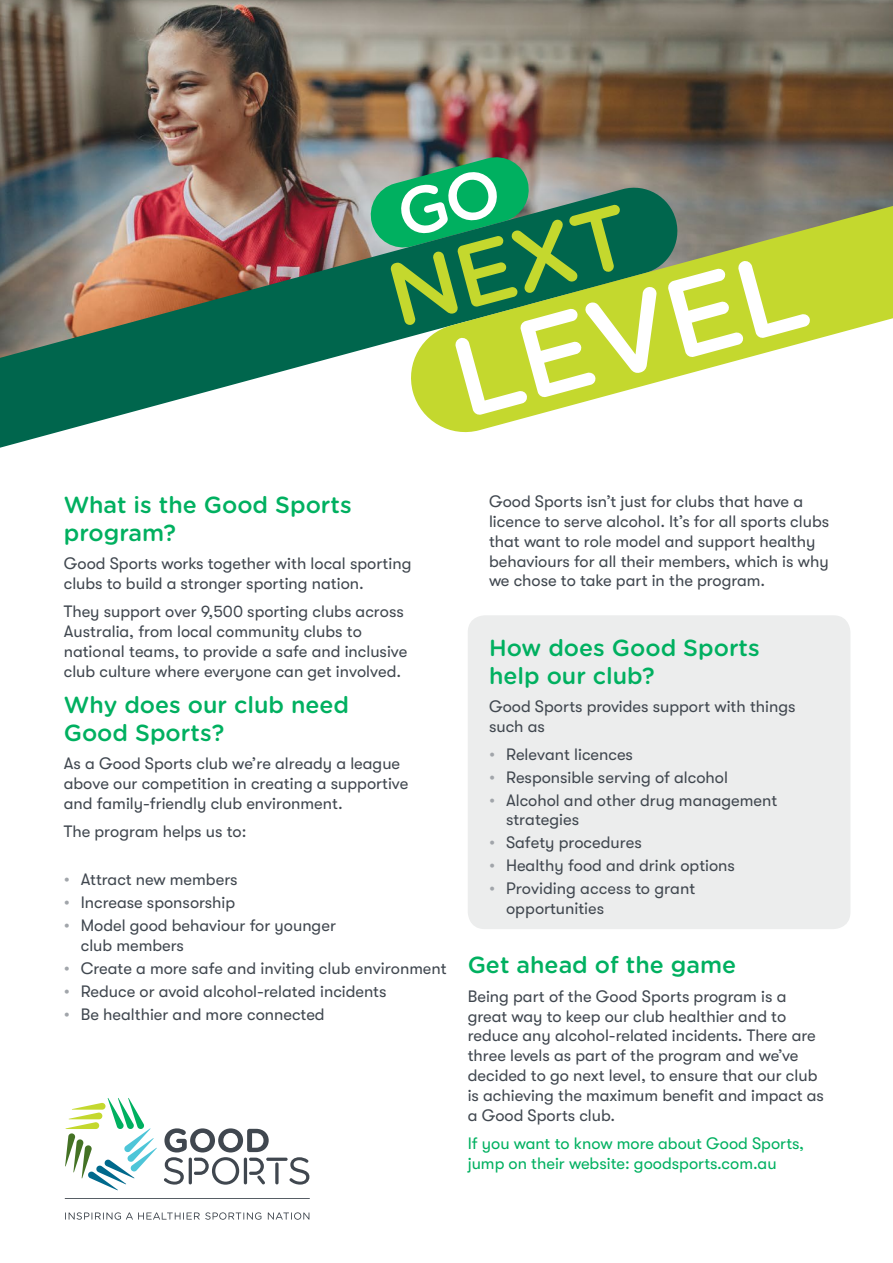
<style>
.page{position:relative;width:893px;height:1263px;background:#fff}
.page>*{position:absolute;margin:0;border:0;box-sizing:border-box;transform-origin:0 0}
.t1{font:500 23.25px/27.9px "Gotham Rounded";color:#00b060}
.t2{font:16.5px/19.8px "GT Walsheim";color:#40474f}
.t3{font:16.5px/20.2px "GT Walsheim";color:#40474f}
.t4{font:16.5px/19.8px "GT Walsheim";color:#00b060}
.s1{font-style:inherit}
.s2{font-size:17.25px;color:#a1a5aa}
</style>
<div class="page">
<img style="left:0;top:0;width:893px;height:194px">
<img style="left:0;top:183px;width:682px;height:265px">
<svg style="left:405px;top:194px;width:488px;height:244px"></svg>
<svg style="left:367px;top:154px;width:289px;height:261px"></svg>
<svg style="left:667px;top:260px;width:144px;height:98px"></svg>
<svg style="left:65px;top:1098px;width:92px;height:92px"></svg>
<hr style="left:65px;top:1198px;width:245px;height:1px;background:#40474f">
<svg style="left:290px;top:1157px;width:19px;height:27px"></svg>
<svg style="left:275px;top:1162px;width:4px;height:22px"></svg>
<svg style="left:266px;top:1157px;width:22px;height:4px"></svg>
<svg style="left:164px;top:1128px;width:105px;height:57px"></svg>
<svg style="left:65px;top:1212px;width:196px;height:8px"></svg>
<svg style="left:268px;top:1212px;width:41px;height:8px"></svg>
<div style="left:468px;top:615px;width:382px;height:314px;background:#eceded;border-radius:17px"></div>
<h1 class="t1" style="left:64px;top:490px;width:289px">What is the Good Sports program?</h1>
<p class="t2" style="left:64px;top:554px;width:349px">Good Sports works together with local sporting clubs to build a stronger sporting nation.</p>
<p class="t2" style="left:64px;top:602px;width:345px">They support over 9,500 sporting clubs across Australia, from local community clubs to <span class="s1">national</span> teams, to provide a safe and inclusive club culture where everyone can get involved.</p>
<h1 class="t1" style="left:64px;top:690px;width:287px">Why does our club need<br>Good Sports?</h1>
<p class="t2" style="left:64px;top:754px;width:346px">As a Good Sports club we’re already a league above our competition in creating a supportive and family-friendly club environment.</p>
<p class="t2" style="left:64px;top:822px;width:184px">The program helps us to:</p>
<p class="t2" style="left:64px;top:870px;width:175px"><span class="s2">•</span> Attract new members</p>
<p class="t2" style="left:64px;top:893px;width:173px"><span class="s2">•</span> Increase sponsorship</p>
<p class="t2" style="left:81px;top:916px;width:257px;text-indent:-17px"><span class="s2">•</span> Model good behaviour for younger club members</p>
<p class="t3" style="left:64px;top:958px;width:384px"><span class="s2">•</span> <span class="s1">Create a more</span> safe and inviting club environment</p>
<p class="t2" style="left:64px;top:982px;width:324px"><span class="s2">•</span> Reduce or avoid alcohol-related incidents</p>
<p class="t2" style="left:64px;top:1005px;width:262px"><span class="s2">•</span> Be healthier and more connected</p>
<p class="t2" style="left:489px;top:492px;width:342px">Good Sports isn’t just for clubs that have a licence to serve alcohol. It’s for all sports clubs that want to role model and support healthy behaviours for all their members, which is why we chose to take part in the program.</p>
<h1 class="t1" style="left:489px;top:632px;width:272px">How does Good Sports help our club?</h1>
<p class="t2" style="left:489px;top:696px;width:308px">Good Sports provides support with things such as</p>
<p class="t2" style="left:489px;top:745px;width:146px"><span class="s2">•</span> Relevant licences</p>
<p class="t2" style="left:489px;top:767px;width:240px"><span class="s2">•</span> Responsible serving of alcohol</p>
<p class="t2" style="left:506px;top:791px;width:273px;line-height:19.4px;text-indent:-17px"><span class="s2">•</span> Alcohol and other drug management strategies</p>
<p class="t2" style="left:489px;top:833px;width:154px"><span class="s2">•</span> Safety procedures</p>
<p class="t2" style="left:489px;top:856px;width:247px"><span class="s2">•</span> Healthy food and drink options</p>
<p class="t3" style="left:506px;top:878px;width:190px;text-indent:-17px"><span class="s2">•</span> Providing access to grant opportunities</p>
<h1 class="t1" style="left:468px;top:950px;width:270px">Get ahead of the game</h1>
<p class="t2" style="left:468px;top:986px;width:358px">Being part of the Good Sports program is a great way to keep our club healthier and to reduce any alcohol-related incidents. There are three levels as part of the program and we’ve decided to go next level, to ensure that our club is achieving the maximum benefit and impact as a Good Sports club.</p>
<p class="t4" style="left:468px;top:1133px;width:338px">If you want to know more about Good Sports, jump on their website: goodsports.com.au</p>
</div>
